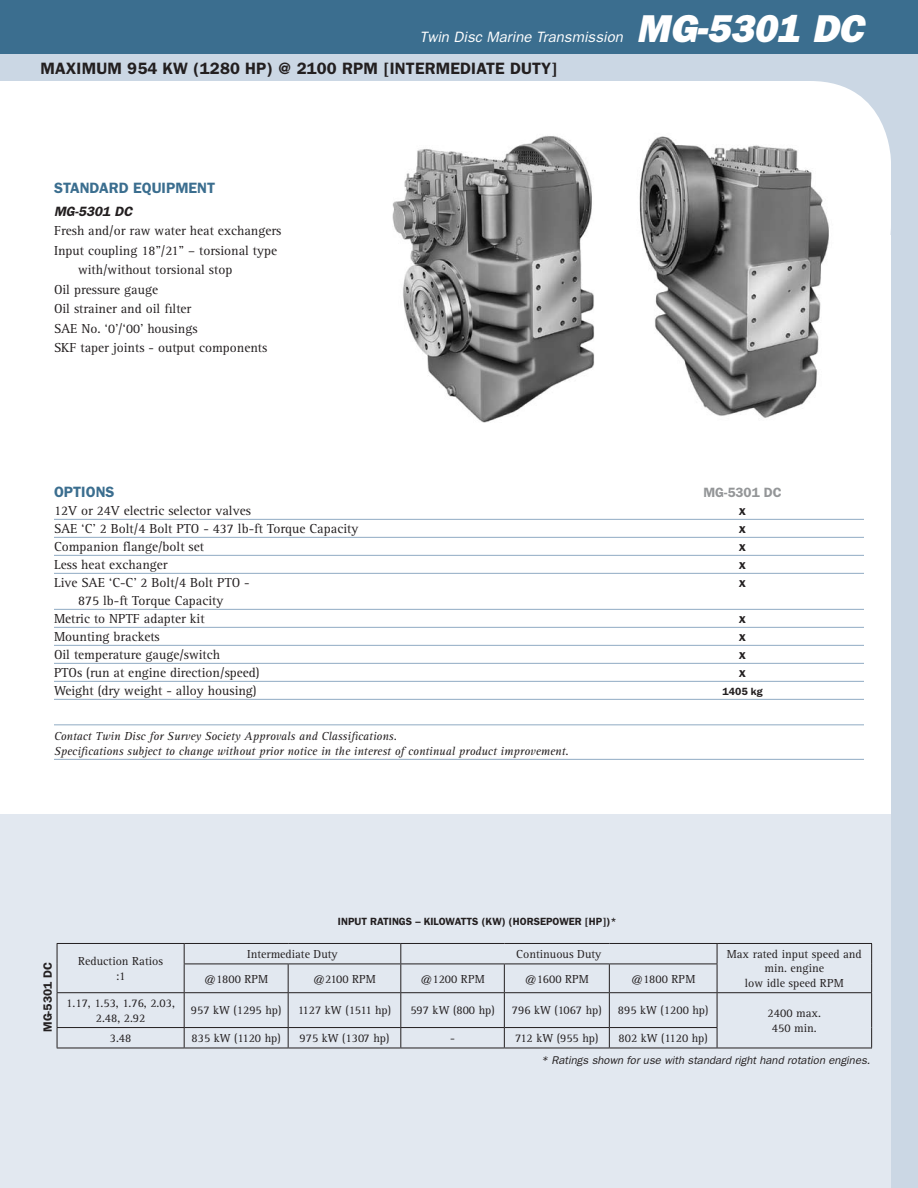
<style>
.page{position:relative;width:918px;height:1188px;background:#fff}
.page>*{position:absolute;margin:0;border:0;box-sizing:border-box;transform-origin:0 0}
.t1{font:italic 800 39px "Franklin Gothic";color:#fff}
.t2{font:600 16.5px "Franklin Gothic";letter-spacing:.01em;color:#231f20}
.t3{font:italic 15px "Franklin Gothic";color:#fff}
.t4{font:600 15px "Franklin Gothic";color:#3b6e8f}
.t5{font:13.5px/18px "Rotis Serif";color:#231f20}
.t6{font:600 13.5px "Franklin Gothic";color:#949698}
.t7{font:600 13.5px "Franklin Gothic";color:#231f20}
.t8{font:italic 600 13.5px "Franklin Gothic";color:#231f20}
.t9{font:12px/14.4px "Rotis Serif";color:#231f20;text-align:center}
.t10{font:italic 12px/15px "Rotis Serif";color:#231f20}
.t11{font:600 12px "Franklin Gothic";color:#231f20}
.t12{font:italic 11.25px "Franklin Gothic";color:#231f20}
.t13{font:600 10.5px "Franklin Gothic";color:#231f20}
</style>
<div class="page">
<div style="left:0;top:814px;width:903px;height:374px;background:#e2e8f0"></div>
<div style="left:891px;top:54px;width:27px;height:1134px;background:#cbd7e4"></div>
<div style="left:736px;top:74px;width:182px;height:161px;background:#cbd7e4"></div>
<div style="left:0;top:27px;width:918px;height:54px;background:#cbd7e4"></div>
<div style="left:0;top:0;width:918px;height:54px;background:#3b6e8f"></div>
<div style="left:652px;top:81px;width:239px;height:224px;background:#fff;border-radius:81px"></div>
<hr style="left:54px;top:519px;width:810px;height:1px;background:#8fabc3">
<hr style="left:54px;top:537px;width:810px;height:1px;background:#8fabc3">
<hr style="left:54px;top:555px;width:810px;height:1px;background:#8fabc3">
<hr style="left:54px;top:573px;width:810px;height:1px;background:#8fabc3">
<hr style="left:54px;top:609px;width:810px;height:1px;background:#8fabc3">
<hr style="left:54px;top:627px;width:810px;height:1px;background:#8fabc3">
<hr style="left:54px;top:645px;width:810px;height:1px;background:#8fabc3">
<hr style="left:54px;top:663px;width:810px;height:1px;background:#8fabc3">
<hr style="left:54px;top:681px;width:810px;height:1px;background:#8fabc3">
<hr style="left:54px;top:699px;width:810px;height:1px;background:#8fabc3">
<hr style="left:54px;top:725px;width:810px;height:1px;background:#8fabc3">
<hr style="left:54px;top:759px;width:810px;height:1px;background:#8fabc3">
<hr style="left:57px;top:943px;width:127px;height:1px;background:#231f20">
<hr style="left:184px;top:943px;width:104px;height:1px;background:#231f20">
<hr style="left:288px;top:943px;width:113px;height:1px;background:#231f20">
<hr style="left:401px;top:943px;width:103px;height:1px;background:#231f20">
<hr style="left:504px;top:943px;width:105px;height:1px;background:#231f20">
<hr style="left:609px;top:943px;width:108px;height:1px;background:#231f20">
<hr style="left:717px;top:943px;width:155px;height:1px;background:#231f20">
<svg style="left:57px;top:944px;width:1px;height:48px"></svg>
<hr style="left:184px;top:964px;width:104px;height:1px;background:#231f20">
<svg style="left:184px;top:944px;width:1px;height:48px"></svg>
<hr style="left:288px;top:964px;width:113px;height:1px;background:#231f20">
<svg style="left:288px;top:964px;width:1px;height:28px"></svg>
<hr style="left:401px;top:964px;width:103px;height:1px;background:#231f20">
<svg style="left:400px;top:944px;width:1px;height:48px"></svg>
<hr style="left:504px;top:964px;width:105px;height:1px;background:#231f20">
<svg style="left:504px;top:964px;width:1px;height:28px"></svg>
<hr style="left:609px;top:964px;width:108px;height:1px;background:#231f20">
<svg style="left:609px;top:964px;width:1px;height:28px"></svg>
<svg style="left:717px;top:944px;width:1px;height:48px"></svg>
<svg style="left:871px;top:944px;width:1px;height:48px"></svg>
<hr style="left:57px;top:992px;width:127px;height:1px;background:#231f20">
<hr style="left:57px;top:993px;width:1px;height:34px;background:#231f20">
<hr style="left:184px;top:992px;width:104px;height:1px;background:#231f20">
<hr style="left:184px;top:993px;width:1px;height:34px;background:#231f20">
<hr style="left:288px;top:992px;width:113px;height:1px;background:#231f20">
<hr style="left:288px;top:993px;width:1px;height:34px;background:#231f20">
<hr style="left:401px;top:992px;width:103px;height:1px;background:#231f20">
<hr style="left:400px;top:993px;width:1px;height:34px;background:#231f20">
<hr style="left:504px;top:992px;width:105px;height:1px;background:#231f20">
<hr style="left:504px;top:993px;width:1px;height:34px;background:#231f20">
<hr style="left:609px;top:992px;width:108px;height:1px;background:#231f20">
<hr style="left:609px;top:993px;width:1px;height:34px;background:#231f20">
<hr style="left:717px;top:992px;width:155px;height:1px;background:#231f20">
<hr style="left:717px;top:993px;width:1px;height:34px;background:#231f20">
<hr style="left:871px;top:993px;width:1px;height:35px;background:#231f20">
<hr style="left:57px;top:1027px;width:127px;height:1px;background:#231f20">
<svg style="left:57px;top:1028px;width:1px;height:20px"></svg>
<hr style="left:184px;top:1027px;width:104px;height:1px;background:#231f20">
<svg style="left:184px;top:1028px;width:1px;height:20px"></svg>
<hr style="left:288px;top:1027px;width:113px;height:1px;background:#231f20">
<svg style="left:288px;top:1028px;width:1px;height:20px"></svg>
<hr style="left:401px;top:1027px;width:103px;height:1px;background:#231f20">
<svg style="left:400px;top:1028px;width:1px;height:20px"></svg>
<hr style="left:504px;top:1027px;width:105px;height:1px;background:#231f20">
<svg style="left:504px;top:1028px;width:1px;height:20px"></svg>
<hr style="left:609px;top:1027px;width:108px;height:1px;background:#231f20">
<svg style="left:609px;top:1028px;width:1px;height:20px"></svg>
<svg style="left:717px;top:1028px;width:1px;height:20px"></svg>
<svg style="left:871px;top:1028px;width:1px;height:20px"></svg>
<hr style="left:57px;top:1048px;width:127px;height:1px;background:#231f20">
<hr style="left:184px;top:1048px;width:104px;height:1px;background:#231f20">
<hr style="left:288px;top:1048px;width:113px;height:1px;background:#231f20">
<hr style="left:401px;top:1048px;width:103px;height:1px;background:#231f20">
<hr style="left:504px;top:1048px;width:105px;height:1px;background:#231f20">
<hr style="left:609px;top:1048px;width:108px;height:1px;background:#231f20">
<hr style="left:717px;top:1048px;width:155px;height:1px;background:#231f20">
<img style="left:639px;top:136px;width:190px;height:282px">
<img style="left:392px;top:136px;width:202px;height:287px">
<p class="t3" style="left:420px;top:28px;width:205px">Twin Disc Marine Transmission</p>
<p class="t2" style="left:40px;top:59px;width:408px">MAXIMUM 954 KW (1280 HP) @ 2100 RPM [INTERMED</p>
<p class="t2" style="left:471px;top:59px;width:88px">IATEDUTY]</p>
<h1 class="t1" style="left:636px;top:6px;width:229px">MG-5301 DC</h1>
<p class="t4" style="left:54px;top:179px;width:163px">STANDARD EQUIPMENT</p>
<p class="t8" style="left:54px;top:203px;width:80px">MG-5301 DC</p>
<p class="t5" style="left:54px;top:222px;width:229px">Fresh and/or raw water heat exchangers</p>
<p class="t5" style="left:54px;top:241px;width:225px">Input coupling 18"/21" – torsional type</p>
<p class="t5" style="left:78px;top:261px;width:156px">with/without torsional stop</p>
<p class="t5" style="left:54px;top:280px;width:106px">Oil pressure gauge</p>
<p class="t5" style="left:54px;top:300px;width:139px">Oil strainer and oil filter</p>
<p class="t5" style="left:54px;top:319px;width:145px">SAE No. ‘0’/‘00’ housings</p>
<p class="t5" style="left:54px;top:339px;width:215px">SKF taper joints - output components</p>
<p class="t4" style="left:54px;top:483px;width:62px">OPTIONS</p>
<p class="t6" style="left:703px;top:484px;width:80px">MG-5301 DC</p>
<p class="t5" style="left:54px;top:502px;width:198px">12V or 24V electric selector valves</p>
<p class="t7" style="left:739px;top:502px;width:9px">X</p>
<p class="t5" style="left:54px;top:520px;width:306px">SAE ‘C’ 2 Bolt/4 Bolt PTO - 437 lb-ft Torque Capacity</p>
<p class="t7" style="left:739px;top:520px;width:9px">X</p>
<p class="t5" style="left:54px;top:538px;width:152px">Companion flange/bolt set</p>
<p class="t7" style="left:739px;top:538px;width:9px">X</p>
<p class="t5" style="left:54px;top:556px;width:115px">Less heat exchanger</p>
<p class="t7" style="left:739px;top:556px;width:9px">X</p>
<p class="t5" style="left:54px;top:574px;width:197px">Live SAE ‘C-C’ 2 Bolt/4 Bolt PTO -</p>
<p class="t7" style="left:739px;top:574px;width:9px">X</p>
<p class="t5" style="left:54px;top:592px;width:171px;text-indent:24px">875 lb-ft Torque Capacity<br>Metric to NPTF adapter kit</p>
<p class="t7" style="left:739px;top:610px;width:9px">X</p>
<p class="t5" style="left:54px;top:628px;width:107px">Mounting brackets</p>
<p class="t7" style="left:739px;top:628px;width:9px">X</p>
<p class="t5" style="left:54px;top:646px;width:168px">Oil temperature gauge/switch</p>
<p class="t7" style="left:739px;top:646px;width:9px">X</p>
<p class="t5" style="left:54px;top:664px;width:207px">PTOs (run at engine direction/speed)</p>
<p class="t7" style="left:739px;top:664px;width:9px">X</p>
<p class="t5" style="left:54px;top:682px;width:204px">Weight (dry weight - alloy housing)</p>
<p class="t13" style="left:722px;top:685px;width:42px">1405 KG</p>
<p class="t10" style="left:54px;top:729px;width:516px">Contact Twin Disc for Survey Society Approvals and Classifications.<br>Specifications subject to change without prior notice in the interest of continual product improvement.</p>
<p class="t11" style="left:41px;top:1032px;width:71px;rotate:-90deg">MG-5301 DC</p>
<p class="t9" style="left:78px;top:954px;width:86px;line-height:15.1px">Reduction Ratios :1</p>
<p class="t13" style="left:338px;top:915px;width:223px">IN PUT RATINGS – KILOWATTS (KW) (HORSEPOWE</p>
<p class="t13" style="left:575px;top:915px;width:43px">R [HP])*</p>
<p class="t9" style="left:247px;top:947px;width:92px">Intermediate Duty</p>
<p class="t9" style="left:516px;top:947px;width:87px">Continuous Duty</p>
<p class="t9" style="left:727px;top:947px;width:137px">Max rated input speed and min. engine</p>
<p class="t9" style="left:204px;top:972px;width:66px">@1800 RPM</p>
<p class="t9" style="left:313px;top:972px;width:64px">@2100 RPM</p>
<p class="t9" style="left:420px;top:972px;width:66px">@1200 RPM</p>
<p class="t9" style="left:525px;top:972px;width:66px">@1600 RPM</p>
<p class="t9" style="left:631px;top:972px;width:66px">@1800 RPM</p>
<p class="t9" style="left:745px;top:976px;width:100px">low idle speed RPM</p>
<p class="t9" style="left:66px;top:996px;width:110px">1.17, 1.53, 1.76, 2.03,<br>2.48, 2.92</p>
<p class="t9" style="left:191px;top:1004px;width:92px">957 kW (1295 hp)</p>
<p class="t9" style="left:298px;top:1004px;width:95px">1127 kW (1511 hp)</p>
<p class="t9" style="left:410px;top:1004px;width:86px">597 kW (800 hp)</p>
<p class="t9" style="left:512px;top:1004px;width:91px">796 kW (1067 hp)</p>
<p class="t9" style="left:618px;top:1004px;width:92px">895 kW (1200 hp)</p>
<p class="t9" style="left:768px;top:1007px;width:55px">2400 max.<br>450 min.</p>
<p class="t9" style="left:110px;top:1031px;width:23px">3.48</p>
<p class="t9" style="left:192px;top:1031px;width:91px">835 kW (1120 hp)</p>
<p class="t9" style="left:300px;top:1031px;width:91px">975 kW (1307 hp)</p>
<p class="t9" style="left:450px;top:1031px;width:6px">-</p>
<p class="t9" style="left:515px;top:1031px;width:85px">712 kW (955 hp)</p>
<p class="t9" style="left:619px;top:1031px;width:91px">802 kW (1120 hp)</p>
<p class="t12" style="left:541px;top:1053px;width:331px">* Ratings shown for use with standard right hand rotation engines.</p>
</div>
